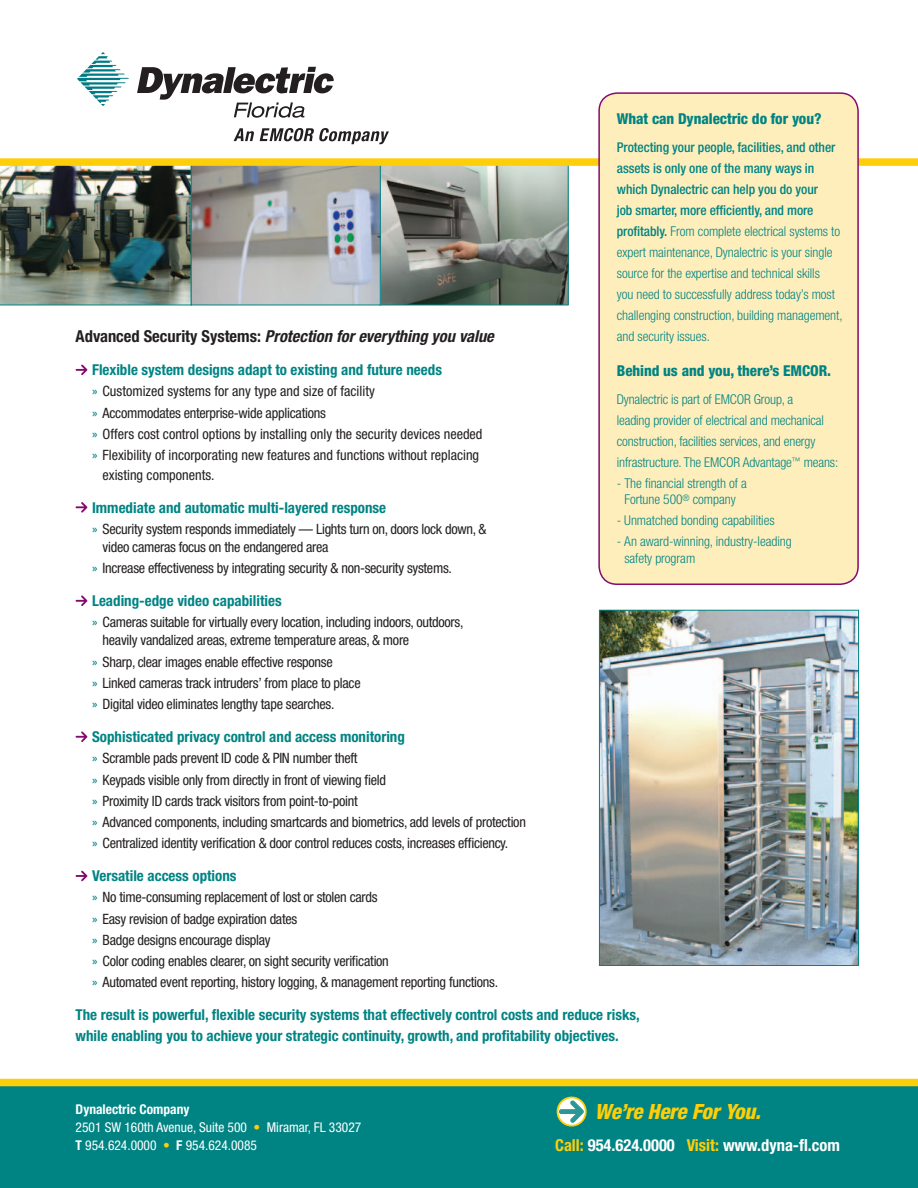
<style>
.page{position:relative;width:918px;height:1188px;background:#fff}
.page>*{position:absolute;margin:0;border:0;box-sizing:border-box;transform-origin:0 0}
.t1{font:italic 800 condensed 21px "Helvetica Neue";letter-spacing:-.01em;color:#fece08}
.t2{font:italic 700 condensed 16.5px "Helvetica Neue";color:#231f20}
.t3{font:700 condensed 16.5px "Helvetica Neue";color:#fff}
.t4{font:700 condensed 15px/21px "Helvetica Neue";color:#008483}
.t5{font:800 condensed 15px "Helvetica Neue";letter-spacing:-.005em;color:#008483}
.t6{font:condensed 14.25px/21.3px "Helvetica Neue";letter-spacing:-.02em;color:#231f20}
.t7{font:condensed 14.25px/21.3px "Helvetica Neue";color:#231f20}
.t8{font:300 condensed 13.5px/21px "Helvetica Neue";letter-spacing:-.005em;color:#008483}
.t9{font:condensed 13.5px/18px "Helvetica Neue";color:#fff}
.s1{font-weight:500}
.s2{font-style:normal}
.s3{color:#008483}
.s4{font-weight:700}
.s5{color:#fece08}
</style>
<div class="page">
<div style="left:0;top:1083px;width:918px;height:105px;background:#008483"></div>
<div style="left:0;top:1079px;width:918px;height:7px;background:#fece08"></div>
<svg style="left:76px;top:365px;width:11px;height:10px"></svg>
<svg style="left:76px;top:502px;width:11px;height:11px"></svg>
<svg style="left:76px;top:595px;width:11px;height:11px"></svg>
<svg style="left:76px;top:731px;width:11px;height:11px"></svg>
<svg style="left:76px;top:871px;width:11px;height:10px"></svg>
<svg style="left:558px;top:1097px;width:28px;height:29px"></svg>
<div style="left:557px;top:1097px;width:30px;height:30px;border:2px solid #fece08;border-radius:50%"></div>
<svg style="left:559px;top:1101px;width:24px;height:22px"></svg>
<img style="left:0;top:166px;width:191px;height:139px">
<img style="left:193px;top:166px;width:374px;height:137px">
<div style="left:379px;top:162px;width:190px;height:143px;border:1px solid #008483"></div>
<div style="left:191px;top:162px;width:190px;height:143px;border:1px solid #008483"></div>
<div style="left:0;top:158px;width:918px;height:8px;background:#fece08"></div>
<div style="left:599px;top:93px;width:259px;height:491px;background:#feeebc;border-radius:18px"></div>
<div style="left:598px;top:92px;width:261px;height:493px;border:2px solid #850a70;border-radius:18px"></div>
<img style="left:601px;top:612px;width:256px;height:352px">
<div style="left:599px;top:610px;width:260px;height:356px;border:1px solid #008483"></div>
<svg style="left:234px;top:128px;width:20px;height:13px"></svg>
<svg style="left:260px;top:128px;width:129px;height:16px"></svg>
<svg style="left:77px;top:52px;width:52px;height:54px"></svg>
<svg style="left:137px;top:67px;width:197px;height:51px"></svg>
<p class="t5" style="left:617px;top:109px;width:206px">What can Dynalectric do for you?</p>
<p class="t8" style="left:617px;top:136px;width:227px"><span class="s1">Protecting your people, facilities, and other assets is only one of the many ways in which Dynalectric can help you do your<br>job smarter, more efficiently, and more profitably.</span> From complete electrical systems to expert maintenance, Dynalectric is your single source for the expertise and technical skills<br>you need to successfully address today’s most challenging construction, building management, and security issues.</p>
<p class="t5" style="left:617px;top:361px;width:216px">Behind us and you, there’s EMCOR.</p>
<p class="t8" style="left:617px;top:388px;width:223px">Dynalectric is part of EMCOR Group, a<br>leading provider of electrical and mechanical construction, facilities services, and energy infrastructure. The EMCOR Advantage<sup>™</sup> means:</p>
<p class="t8" style="left:617px;top:474px;width:132px;line-height:16.5px;text-align:center">- The financial strength of a<br>Fortune 500<sup>®</sup> company</p>
<p class="t8" style="left:617px;top:510px;width:159px">- Unmatched bonding capabilities</p>
<p class="t8" style="left:624px;top:533px;width:169px;line-height:16.5px;text-indent:-8px">- An award-winning, industry-leading safety program</p>
<p class="t2" style="left:76px;top:326px;width:420px"><span class="s2">Advanced Security Systems:</span> Protection for everything you value</p>
<p class="t4" style="left:92px;top:359px;width:351px">Flexible system designs adapt to existing and future needs</p>
<p class="t7" style="left:92px;top:381px;width:392px"><span class="s3">»</span> Customized systems for any type and size of facility<br><span class="s3">»</span> Accommodates enterprise-wide applications<br><span class="s3">»</span> Offers cost control options by installing only the security devices needed <span class="s3">»</span> Flexibility of incorporating new features and functions without replacing</p>
<p class="t7" style="left:103px;top:464px;width:114px">existing components.</p>
<p class="t4" style="left:92px;top:497px;width:296px">Immediate and automatic multi-layered response</p>
<p class="t6" style="left:103px;top:520px;width:385px;line-height:18px;text-indent:-11px"><span class="s3">»</span> Security system responds immediately — Lights turn on, doors lock down, &amp; video cameras focus on the endangered area</p>
<p class="t6" style="left:92px;top:557px;width:361px"><span class="s3">»</span> Increase effectiveness by integrating security &amp; non-security systems.</p>
<p class="t4" style="left:92px;top:590px;width:191px">Leading-edge video capabilities</p>
<p class="t6" style="left:103px;top:613px;width:362px;line-height:18px;text-indent:-11px"><span class="s3">»</span> Cameras suitable for virtually every location, including indoors, outdoors, heavily vandalized areas, extreme temperature areas, &amp; more</p>
<p class="t6" style="left:92px;top:651px;width:270px"><span class="s3">»</span> Sharp, clear images enable effective response<br><span class="s3">»</span> Linked cameras track intruders’ from place to place <span class="s3">»</span> Digital video eliminates lengthy tape searches.</p>
<p class="t4" style="left:92px;top:726px;width:314px">Sophisticated privacy control and access monitoring</p>
<p class="t6" style="left:92px;top:747px;width:435px"><span class="s3">»</span> Scramble pads prevent ID code &amp; PIN number theft<br><span class="s3">»</span> Keypads visible only from directly in front of viewing field<br><span class="s3">»</span> Proximity ID cards track visitors from point-to-point<br><span class="s3">»</span> Advanced components, including smartcards and biometrics, add levels of protection <span class="s3">»</span> Centralized identity verification &amp; door control reduces costs, increases efficiency.</p>
<p class="t4" style="left:92px;top:865px;width:146px">Versatile access options</p>
<p class="t6" style="left:92px;top:887px;width:408px"><span class="s3">»</span> No time-consuming replacement of lost or stolen cards<br><span class="s3">»</span> Easy revision of badge expiration dates<br><span class="s3">»</span> Badge designs encourage display<br><span class="s3">»</span> Color coding enables clearer, on sight security verification<br><span class="s3">»</span> Automated event reporting, history logging, &amp; management reporting functions.</p>
<p class="t4" style="left:76px;top:1004px;width:566px">The result is powerful, flexible security systems that effectively control costs and reduce risks, while enabling you to achieve your strategic continuity, growth, and profitability objectives.</p>
<p class="t9" style="left:76px;top:1100px;width:287px"><span class="s4">Dynalectric Company<br></span>2501 SW 160th Avenue, Suite 500 <span class="s5">•</span> Miramar, FL 33027<br><span class="s4">T</span> 954.624.0000 <span class="s5">•</span> <span class="s4">F</span> 954.624.0085</p>
<h1 class="t1" style="left:595px;top:1099px;width:167px">We’re Here For You.</h1>
<p class="t3" style="left:555px;top:1135px;width:286px"><span class="s5">Call:</span> 954.624.0000 <span class="s5">Visit:</span> www.dyna-fl.com</p>
</div>
